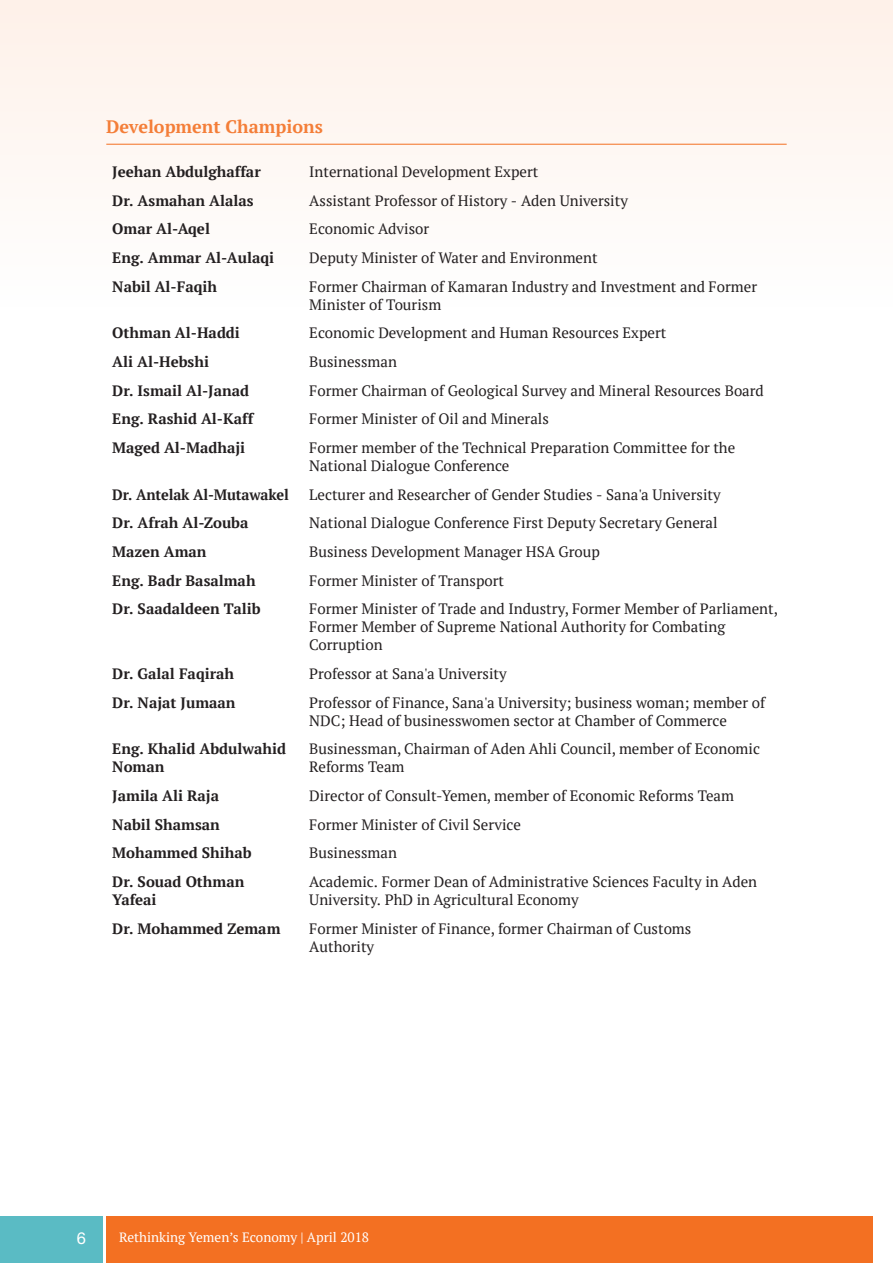
<style>
.page{position:relative;width:893px;height:1263px;background:#fff}
.page>*{position:absolute;margin:0;border:0;box-sizing:border-box;transform-origin:0 0}
.t1{font:700 18px "PT Serif";color:#f47e38}
.t2{font:16.5px "Helvetica Neue LT Pro";color:#fff}
.t3{font:15px/18px "PT Serif";color:#231f20}
.t4{font:700 15px/18px "PT Serif";color:#231f20}
.t5{font:700 15px "PT Serif";color:#231f20;scale:.96 1}
.t6{font:13.5px "PT Serif";color:#fff}
</style>
<div class="page">
<div style="left:0;top:1216px;width:102px;height:47px;background:#5abbc4"></div>
<div style="left:106px;top:1216px;width:787px;height:47px;background:#f37022"></div>
<div style="left:0;top:0;width:893px;height:306px;background:#fef7f3"></div>
<hr style="left:106px;top:144px;width:681px;height:1px;background:#f37022">
<div style="left:873px;top:1209px;width:20px;height:54px;background:#fff"></div>
<p class="t1" style="left:106px;top:115px;width:218px">Development Champions</p>
<p class="t4" style="left:112px;top:162px;width:150px">Jeehan Abdulghaffar</p>
<p class="t3" style="left:309px;top:162px;width:231px">International Development Expert</p>
<p class="t4" style="left:112px;top:191px;width:143px">Dr. Asmahan Alalas</p>
<p class="t3" style="left:309px;top:191px;width:320px">Assistant Professor of History - Aden University</p>
<p class="t4" style="left:112px;top:220px;width:99px">Omar Al-Aqel</p>
<p class="t3" style="left:309px;top:220px;width:121px">Economic Advisor</p>
<p class="t4" style="left:112px;top:248px;width:163px">Eng. Ammar Al-Aulaqi</p>
<p class="t3" style="left:309px;top:248px;width:290px">Deputy Minister of Water and Environment</p>
<p class="t4" style="left:112px;top:277px;width:106px">Nabil Al-Faqih</p>
<p class="t3" style="left:309px;top:277px;width:449px">Former Chairman of Kamaran Industry and Investment and Former<br>Minister of Tourism</p>
<p class="t4" style="left:112px;top:324px;width:129px">Othman Al-Haddi</p>
<p class="t3" style="left:309px;top:324px;width:359px">Economic Development and Human Resources Expert</p>
<p class="t4" style="left:112px;top:352px;width:98px">Ali Al-Hebshi</p>
<p class="t3" style="left:309px;top:352px;width:89px">Businessman</p>
<p class="t4" style="left:112px;top:381px;width:138px">Dr. Ismail Al-Janad</p>
<p class="t3" style="left:309px;top:381px;width:456px">Former Chairman of Geological Survey and Mineral Resources Board</p>
<p class="t4" style="left:112px;top:410px;width:143px">Eng. Rashid Al-Kaff</p>
<p class="t3" style="left:309px;top:410px;width:241px">Former Minister of Oil and Minerals</p>
<p class="t4" style="left:112px;top:438px;width:134px">Maged Al-Madhaji</p>
<p class="t3" style="left:309px;top:438px;width:428px">Former member of the Technical Preparation Committee for the<br>National Dialogue Conference</p>
<p class="t5" style="left:112px;top:484px;width:185px">Dr. Antelak Al-Mutawakel</p>
<p class="t3" style="left:309px;top:485px;width:413px">Lecturer and Researcher of Gender Studies - Sana'a University</p>
<p class="t4" style="left:112px;top:514px;width:138px">Dr. Afrah Al-Zouba</p>
<p class="t3" style="left:309px;top:514px;width:410px">National Dialogue Conference First Deputy Secretary General</p>
<p class="t4" style="left:112px;top:542px;width:96px">Mazen Aman</p>
<p class="t3" style="left:309px;top:542px;width:292px">Business Development Manager HSA Group</p>
<p class="t4" style="left:112px;top:571px;width:145px">Eng. Badr Basalmah</p>
<p class="t3" style="left:309px;top:571px;width:196px">Former Minister of Transport</p>
<p class="t4" style="left:112px;top:600px;width:150px">Dr. Saadaldeen Talib</p>
<p class="t3" style="left:309px;top:600px;width:470px">Former Minister of Trade and Industry, Former Member of Parliament,<br>Former Member of Supreme National Authority for Combating<br>Corruption</p>
<p class="t4" style="left:112px;top:664px;width:123px">Dr. Galal Faqirah</p>
<p class="t3" style="left:309px;top:665px;width:199px">Professor at Sana'a University</p>
<p class="t4" style="left:112px;top:693px;width:125px">Dr. Najat Jumaan</p>
<p class="t3" style="left:309px;top:693px;width:457px">Professor of Finance, Sana'a University; business woman; member of<br>NDC; Head of businesswomen sector at Chamber of Commerce</p>
<p class="t4" style="left:112px;top:740px;width:175px">Eng. Khalid Abdulwahid<br>Noman</p>
<p class="t3" style="left:309px;top:740px;width:452px">Businessman, Chairman of Aden Ahli Council, member of Economic<br>Reforms Team</p>
<p class="t4" style="left:112px;top:786px;width:108px">Jamila Ali Raja</p>
<p class="t3" style="left:309px;top:787px;width:426px">Director of Consult-Yemen, member of Economic Reforms Team</p>
<p class="t4" style="left:112px;top:815px;width:109px">Nabil Shamsan</p>
<p class="t3" style="left:309px;top:815px;width:213px">Former Minister of Civil Service</p>
<p class="t4" style="left:112px;top:844px;width:141px">Mohammed Shihab</p>
<p class="t3" style="left:309px;top:844px;width:89px">Businessman</p>
<p class="t4" style="left:112px;top:873px;width:134px">Dr. Souad Othman<br>Yafeai</p>
<p class="t3" style="left:309px;top:873px;width:449px">Academic. Former Dean of Administrative Sciences Faculty in Aden<br>University. PhD in Agricultural Economy</p>
<p class="t4" style="left:112px;top:919px;width:170px">Dr. Mohammed Zemam</p>
<p class="t3" style="left:309px;top:919px;width:384px">Former Minister of Finance, former Chairman of Customs</p>
<p class="t3" style="left:309px;top:937px;width:66px">Authority</p>
<p class="t2" style="left:77px;top:1228px;width:11px">6</p>
<p class="t6" style="left:119px;top:1228px;width:252px">Rethinking Yemen’s Economy | April 2018</p>
</div>
